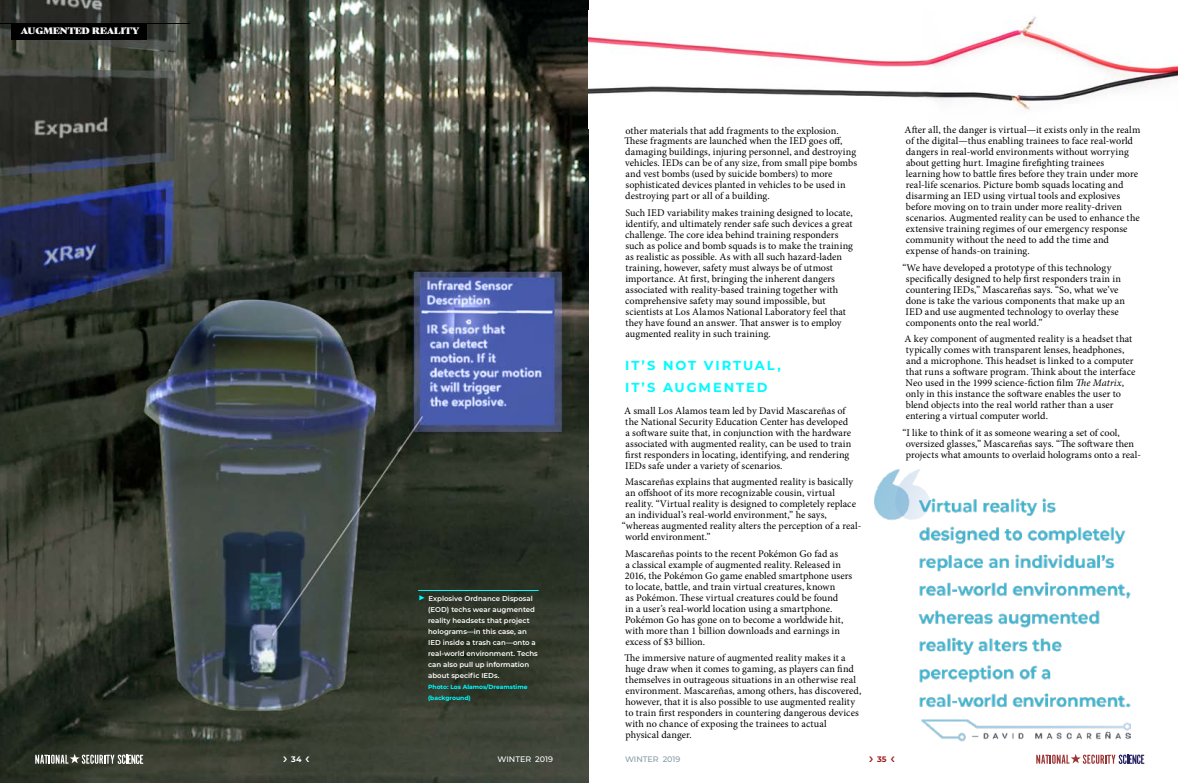
<style>
.page{position:relative;width:1178px;height:783px;background:#fff}
.page>*{position:absolute;margin:0;border:0;box-sizing:border-box;transform-origin:0 0}
.t1{font:700 13px/22px "Montserrat";letter-spacing:.15em;color:#00fcff}
.t2{font:10.2px/11px "Minion Pro";letter-spacing:.005em;color:#000}
.t3{font:9px "Gastromond";color:#f8f8f8}
.t4{font:500 8px "Montserrat";color:#fff}
.t5{font:500 8px "Montserrat";color:#869ca8}
.t6{font:700 8px "Montserrat";color:#fff}
.t7{font:700 8px "Montserrat";color:#9f1a1e}
.t8{font:600 7px/11px "Montserrat";color:#fff}
.t9{font:700 6px/11px "Montserrat";color:#00fcff}
.s1{font-size:12px;color:#00fcff}
.s2{font-style:italic}
</style>
<div class="page">
<img style="left:0;top:0;width:588px;height:783px">
<img style="left:589px;top:16px;width:589px;height:97px">
<svg style="left:1036px;top:754px;width:108px;height:10px"></svg>
<hr style="left:0;top:23px;width:190px;height:1px;background:#000">
<div style="left:11px;top:24px;width:135px;height:16px;background:#000"></div>
<svg style="left:35px;top:754px;width:108px;height:10px"></svg>
<img style="left:874px;top:469px;width:257px;height:273px">
<hr style="left:418px;top:590px;width:121px;height:1px;background:#00fcff">
<svg style="left:283px;top:756px;width:4px;height:6px"></svg>
<svg style="left:306px;top:756px;width:6px;height:7px"></svg>
<p class="t3" style="left:21px;top:24px;width:120px">AUGMENTED REALITY</p>
<p class="t8" style="left:428px;top:593px;width:111px;text-indent:-10px"><span class="s1">▶</span> Explosive Ordnance Disposal (EOD) techs wear augmented reality headsets that project holograms—in this case, an<br>IED inside a trash can—onto a real-world environment. Techs can also pull up information about specific IEDs.</p>
<p class="t9" style="left:428px;top:681px;width:101px">Photo: Los Alamos/Dreamstime (background)</p>
<p class="t2" style="left:624px;top:125px;width:234px">other materials that add fragments to the explosion.<br>These fragments are launched when the IED goes off, damaging buildings, injuring personnel, and destroying vehicles. IEDs can be of any size, from small pipe bombs and vest bombs (used by suicide bombers) to more sophisticated devices planted in vehicles to be used in destroying part or all of a building.</p>
<p class="t2" style="left:625px;top:207px;width:229px">Such IED variability makes training designed to locate, identify, and ultimately render safe such devices a great challenge. The core idea behind training responders such as police and bomb squads is to make the training as realistic as possible. As with all such hazard-laden training, however, safety must always be of utmost importance. At first, bringing the inherent dangers associated with reality-based training together with comprehensive safety may sound impossible, but scientists at Los Alamos National Laboratory feel that they have found an answer. That answer is to employ augmented reality in such training.</p>
<p class="t1" style="left:625px;top:354px;width:157px">IT’S NOT VIRTUAL,<br>IT’S AUGMENTED</p>
<p class="t2" style="left:624px;top:405px;width:229px">A small Los Alamos team led by David Mascareñas of the National Security Education Center has developed a software suite that, in conjunction with the hardware associated with augmented reality, can be used to train first responders in locating, identifying, and rendering IEDs safe under a variety of scenarios.</p>
<p class="t2" style="left:625px;top:477px;width:229px">Mascareñas explains that augmented reality is basically</p>
<p class="t2" style="left:626px;top:488px;width:211px">an offshoot of its more recognizable cousin, virtual</p>
<p class="t2" style="left:625px;top:499px;width:232px">reality. “Virtual reality is designed to completely replace</p>
<p class="t2" style="left:626px;top:510px;width:203px">an individual’s real-world environment,” he says,</p>
<p class="t2" style="left:622px;top:521px;width:241px">“whereas augmented reality alters the perception of a real-</p>
<p class="t2" style="left:625px;top:532px;width:87px">world environment.”</p>
<p class="t2" style="left:625px;top:548px;width:229px">Mascareñas points to the recent Pokémon Go fad as<br>a classical example of augmented reality. Released in 2016, the Pokémon Go game enabled smartphone users to locate, battle, and train virtual creatures, known<br>as Pokémon. These virtual creatures could be found<br>in a user’s real-world location using a smartphone.<br>Pokémon Go has gone on to become a worldwide hit, with more than 1 billion downloads and earnings in excess of $3 billion.</p>
<p class="t2" style="left:624px;top:653px;width:239px">The immersive nature of augmented reality makes it a huge draw when it comes to gaming, as players can find themselves in outrageous situations in an otherwise real environment. Mascareñas, among others, has discovered, however, that it is also possible to use augmented reality to train first responders in countering dangerous devices with no chance of exposing the trainees to actual physical danger.</p>
<p class="t6" style="left:291px;top:753px;width:12px">34</p>
<p class="t4" style="left:497px;top:753px;width:57px">WINTER 2019</p>
<p class="t5" style="left:625px;top:753px;width:57px">WINTER 2019</p>
<p class="t7" style="left:877px;top:753px;width:11px">35</p>
<p class="t2" style="left:905px;top:125px;width:237px">After all, the danger is virtual—it exists only in the realm of the digital—thus enabling trainees to face real-world dangers in real-world environments without worrying about getting hurt. Imagine firefighting trainees<br>learning how to battle fires before they train under more real-life scenarios. Picture bomb squads locating and disarming an IED using virtual tools and explosives before moving on to train under more reality-driven scenarios. Augmented reality can be used to enhance the extensive training regimes of our emergency response community without the need to add the time and expense of hands-on training.</p>
<p class="t2" style="left:906px;top:262px;width:221px;text-indent:-3px">“We have developed a prototype of this technology specifically designed to help first responders train in countering IEDs,” Mascareñas says. “So, what we’ve done is take the various components that make up an IED and use augmented technology to overlay these components onto the real world.”</p>
<p class="t2" style="left:905px;top:334px;width:232px">A key component of augmented reality is a headset that typically comes with transparent lenses, headphones, and a microphone. This headset is linked to a computer that runs a software program. Think about the interface Neo used in the 1999 science-fiction film <span class="s2">The Matrix</span>, only in this instance the software enables the user to blend objects into the real world rather than a user entering a virtual computer world.</p>
<p class="t2" style="left:906px;top:427px;width:237px;text-indent:-3px">“I like to think of it as someone wearing a set of cool, oversized glasses,” Mascareñas says. “The software then projects what amounts to overlaid holograms onto a real-</p>
</div>
